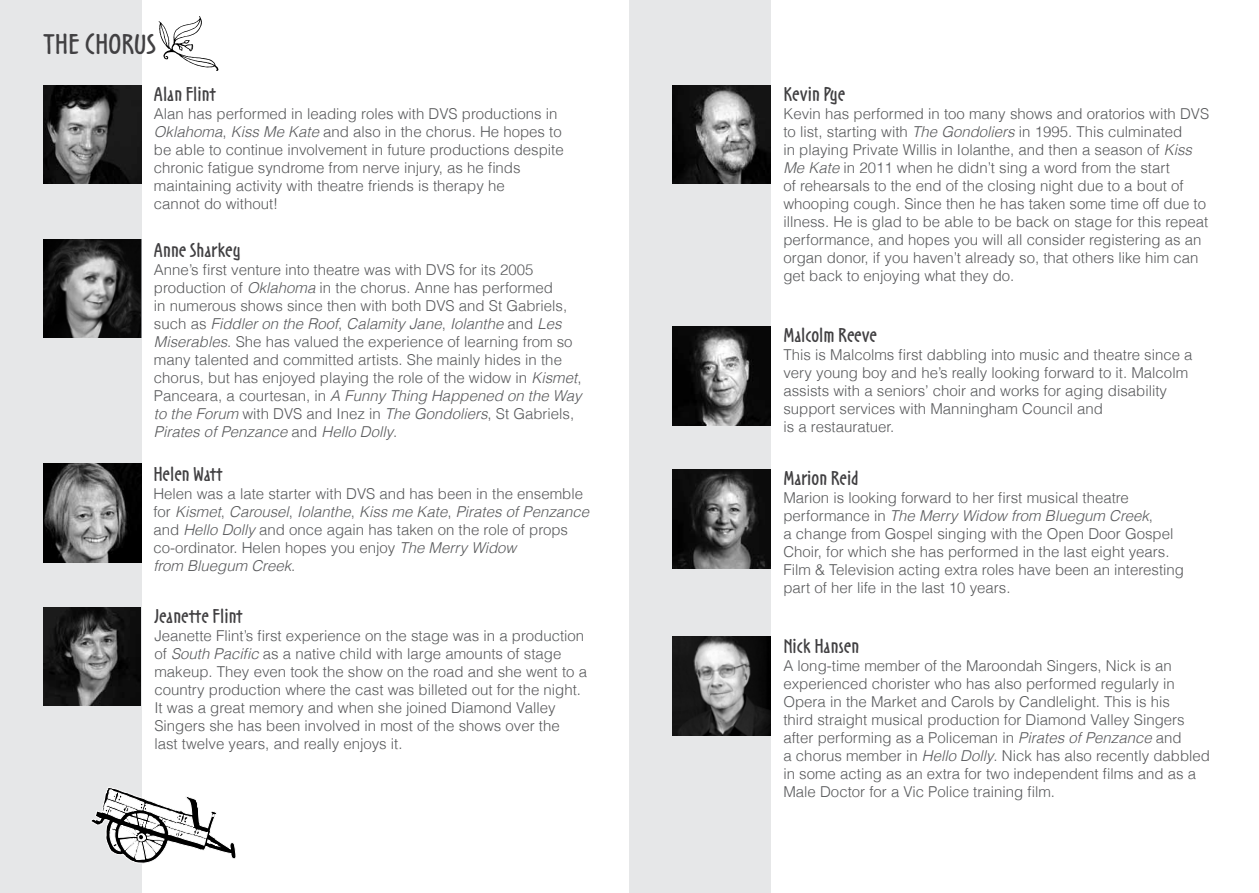
<style>
.page{position:relative;width:1259px;height:893px;background:#fff}
.page>*{position:absolute;margin:0;border:0;box-sizing:border-box;transform-origin:0 0}
.t1{font:700 30px "Noovo ITC";color:#414042}
.t2{font:700 21px "Noovo ITC";letter-spacing:-.005em;color:#414042}
.t3{font:300 15px/18px "Helvetica";color:#58595b}
.s1{font-style:italic}
</style>
<div class="page">
<div style="left:0;top:0;width:141px;height:893px;background:#e6e7e8"></div>
<img style="left:43px;top:85px;width:98px;height:99px">
<img style="left:43px;top:239px;width:98px;height:99px">
<img style="left:43px;top:463px;width:98px;height:99px">
<div style="left:629px;top:0;width:141px;height:893px;background:#e6e7e8"></div>
<img style="left:672px;top:85px;width:98px;height:99px">
<img style="left:672px;top:326px;width:98px;height:99px">
<img style="left:672px;top:470px;width:98px;height:98px">
<img style="left:672px;top:637px;width:98px;height:98px">
<svg style="left:158px;top:16px;width:61px;height:55px"></svg>
<img style="left:44px;top:607px;width:97px;height:99px">
<svg style="left:91px;top:787px;width:145px;height:76px"></svg>
<h1 class="t1" style="left:44px;top:27px;width:114px">THE CHORUS</h1>
<h2 class="t2" style="left:154px;top:82px;width:64px">Alan Flint</h2>
<p class="t3" style="left:154px;top:104px;width:411px">Alan has performed in leading roles with DVS productions in <span class="s1">Oklahoma</span>, <span class="s1">Kiss Me Kate</span> and also in the chorus. He hopes to be able to continue involvement in future productions despite chronic fatigue syndrome from nerve injury, as he finds maintaining activity with theatre friends is therapy he<br>cannot do without!</p>
<h2 class="t2" style="left:154px;top:238px;width:88px">Anne Sharkey</h2>
<p class="t3" style="left:154px;top:260px;width:429px">Anne’s first venture into theatre was with DVS for its 2005 production of <span class="s1">Oklahoma</span> in the chorus. Anne has performed<br>in numerous shows since then with both DVS and St Gabriels, such as <span class="s1">Fiddler on the Roof</span>, <span class="s1">Calamity Jane</span>, <span class="s1">Iolanthe</span> and <span class="s1">Les Miserables</span>. She has valued the experience of learning from so many talented and committed artists. She mainly hides in the chorus, but has enjoyed playing the role of the widow in <span class="s1">Kismet</span>, Panceara, a courtesan, in <span class="s1">A Funny Thing Happened on the Way to the Forum</span> with DVS and Inez in <span class="s1">The Gondoliers</span>, St Gabriels, <span class="s1">Pirates of Penzance</span> and <span class="s1">Hello Dolly</span>.</p>
<h2 class="t2" style="left:153px;top:462px;width:71px">Helen Watt</h2>
<p class="t3" style="left:153px;top:485px;width:437px">Helen was a late starter with DVS and has been in the ensemble for <span class="s1">Kismet</span>, <span class="s1">Carousel</span>, <span class="s1">Iolanthe</span>, <span class="s1">Kiss me Kate</span>, <span class="s1">Pirates of Penzance </span>and <span class="s1">Hello Dolly</span> and once again has taken on the role of props co-ordinator. Helen hopes you enjoy <span class="s1">The Merry Widow<br>from Bluegum Creek</span>.</p>
<h2 class="t2" style="left:154px;top:604px;width:90px">Jeanette Flint</h2>
<p class="t3" style="left:154px;top:626px;width:434px">Jeanette Flint’s first experience on the stage was in a production of <span class="s1">South Pacific</span> as a native child with large amounts of stage makeup. They even took the show on the road and she went to a country production where the cast was billeted out for the night.<br>It was a great memory and when she joined Diamond Valley Singers she has been involved in most of the shows over the<br>last twelve years, and really enjoys it.</p>
<h2 class="t2" style="left:783px;top:82px;width:63px">Kevin Pye</h2>
<p class="t3" style="left:783px;top:104px;width:427px">Kevin has performed in too many shows and oratorios with DVS to list, starting with <span class="s1">The Gondoliers</span> in 1995. This culminated<br>in playing Private Willis in Iolanthe, and then a season of <span class="s1">Kiss Me Kate</span> in 2011 when he didn’t sing a word from the start<br>of rehearsals to the end of the closing night due to a bout of whooping cough. Since then he has taken some time off due to illness. He is glad to be able to be back on stage for this repeat performance, and hopes you will all consider registering as an organ donor, if you haven’t already so, that others like him can get back to enjoying what they do.</p>
<h2 class="t2" style="left:783px;top:324px;width:95px">Malcolm Reeve</h2>
<p class="t3" style="left:783px;top:346px;width:411px">This is Malcolms first dabbling into music and theatre since a very young boy and he’s really looking forward to it. Malcolm assists with a seniors’ choir and works for aging disability support services with Manningham Council and<br>is a restauratuer.</p>
<h2 class="t2" style="left:783px;top:466px;width:76px">Marion Reid</h2>
<p class="t3" style="left:783px;top:488px;width:402px">Marion is looking forward to her first musical theatre performance in <span class="s1">The Merry Widow from Bluegum Creek</span>,<br>a change from Gospel singing with the Open Door Gospel Choir, for which she has performed in the last eight years.<br>Film &amp; Television acting extra roles have been an interesting part of her life in the last 10 years.</p>
<h2 class="t2" style="left:783px;top:634px;width:77px">Nick Hansen</h2>
<p class="t3" style="left:783px;top:656px;width:428px">A long-time member of the Maroondah Singers, Nick is an experienced chorister who has also performed regularly in Opera in the Market and Carols by Candlelight. This is his<br>third straight musical production for Diamond Valley Singers after performing as a Policeman in <span class="s1">Pirates of Penzance</span> and<br>a chorus member in <span class="s1">Hello Dolly</span>. Nick has also recently dabbled in some acting as an extra for two independent films and as a Male Doctor for a Vic Police training film.</p>
</div>
